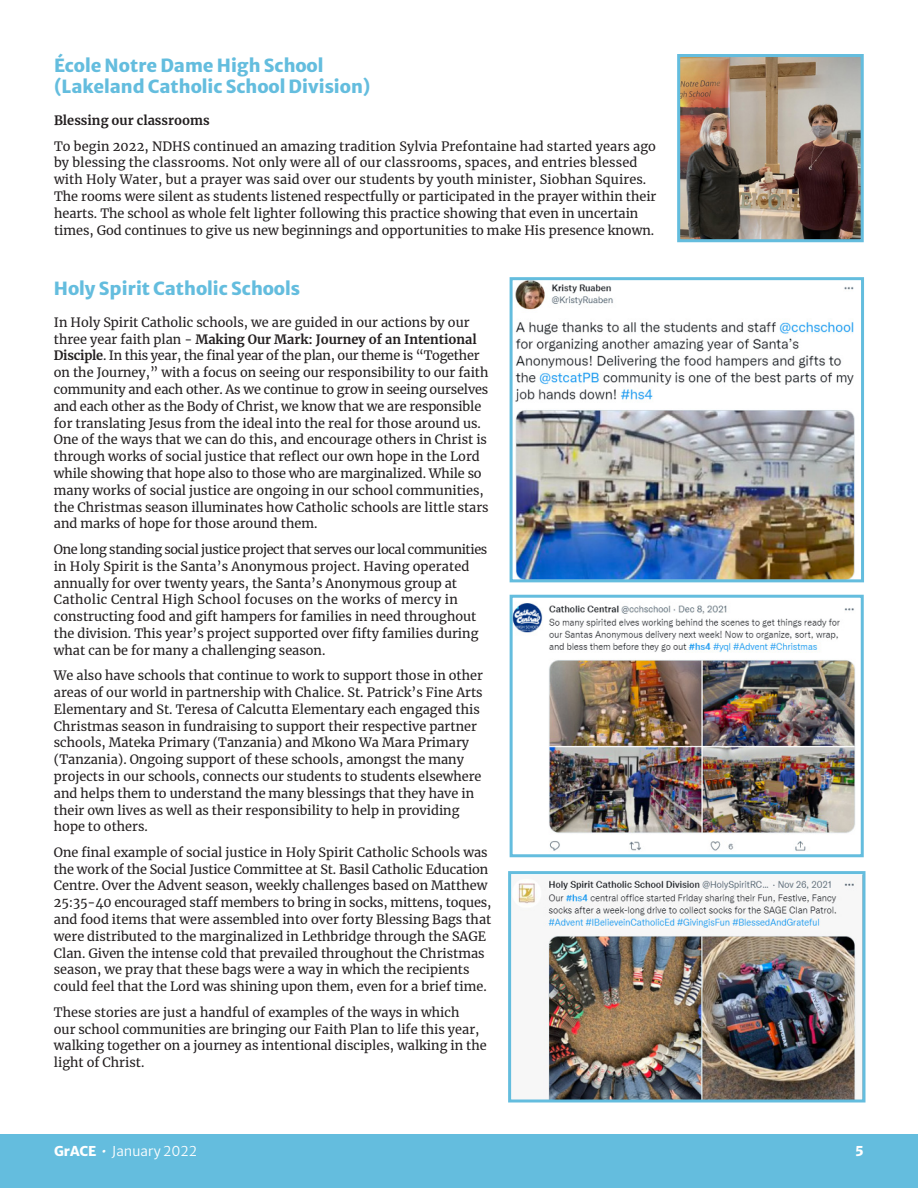
<style>
.page{position:relative;width:918px;height:1188px;background:#fff}
.page>*{position:absolute;margin:0;border:0;box-sizing:border-box;transform-origin:0 0}
.Subheadings{font:800 18px/21.6px "Merriweather Sans";color:#64bdde}
.Titles{font:13.5px "Merriweather Sans";color:#fff}
.Titles-2{font:800 13.5px "Merriweather Sans";color:#fff}
.Single_Column_Paragr{font:12.75px/16.8px "Merriweather";color:#231f20}
.Single_Column_Paragr-2{font:700 12.75px "Merriweather";color:#231f20}
.s1{font-weight:700}
.s2{font-weight:800}
.s3{font-weight:700;font-style:italic}
</style>
<div class="page">
<img style="left:681px;top:58px;width:179px;height:180px">
<div style="left:677px;top:54px;width:187px;height:188px;border:3px solid #64bdde"></div>
<img style="left:515px;top:281px;width:340px;height:297px">
<div style="left:510px;top:277px;width:354px;height:305px;border:3px solid #64bdde"></div>
<img style="left:514px;top:603px;width:341px;height:248px">
<div style="left:510px;top:595px;width:354px;height:262px;border:3px solid #64bdde"></div>
<img style="left:518px;top:880px;width:339px;height:218px">
<div style="left:508px;top:871px;width:358px;height:231px;border:3px solid #64bdde"></div>
<div style="left:0;top:1134px;width:918px;height:54px;background:#64bdde"></div>
<p class="Subheadings" style="left:54px;top:52px;width:318px">École Notre Dame High School (Lakeland Catholic School Division)</p>
<p class="Single_Column_Paragr-2" style="left:54px;top:112px;width:157px">Blessing our classrooms</p>
<p class="Single_Column_Paragr" style="left:54px;top:137px;width:604px">To begin 2022, NDHS continued an amazing tradition Sylvia Prefontaine had started years ago by blessing the classrooms. Not only were all of our classrooms, spaces, and entries blessed with Holy Water, but a prayer was said over our students by youth minister, Siobhan Squires.<br>The rooms were silent as students listened respectfully or participated in the prayer within their hearts. The school as whole felt lighter following this practice showing that even in uncertain times, God continues to give us new beginnings and opportunities to make His presence known.</p>
<p class="Subheadings" style="left:54px;top:276px;width:248px">Holy Spirit Catholic Schools</p>
<p class="Single_Column_Paragr" style="left:54px;top:313px;width:436px">In Holy Spirit Catholic schools, we are guided in our actions by our three year faith plan - <span class="s1">Making Our Mark: Journey of an Intentional Disciple</span>. In this year, the final year of the plan, our theme is “Together on the Journey,” with a focus on seeing our responsibility to our faith community and each other. As we continue to grow in seeing ourselves and each other as the Body of Christ, we know that we are responsible for translating Jesus from the ideal into the real for those around us.<br>One of the ways that we can do this, and encourage others in Christ is through works of social justice that reflect our own hope in the Lord while showing that hope also to those who are marginalized. While so many works of social justice are ongoing in our school communities, the Christmas season illuminates how Catholic schools are little stars and marks of hope for those around them.</p>
<p class="Single_Column_Paragr" style="left:54px;top:541px;width:435px">One long standing social justice project that serves our local communities in Holy Spirit is the Santa’s Anonymous project. Having operated annually for over twenty years, the Santa’s Anonymous group at Catholic Central High School focuses on the works of mercy in constructing food and gift hampers for families in need throughout the division. This year’s project supported over fifty families during what can be for many a challenging season.</p>
<p class="Single_Column_Paragr" style="left:54px;top:667px;width:431px">We also have schools that continue to work to support those in other areas of our world in partnership with Chalice. St. Patrick’s Fine Arts Elementary and St. Teresa of Calcutta Elementary each engaged this Christmas season in fundraising to support their respective partner schools, Mateka Primary (Tanzania) and Mkono Wa Mara Primary (Tanzania). Ongoing support of these schools, amongst the many projects in our schools, connects our students to students elsewhere and helps them to understand the many blessings that they have in their own lives as well as their responsibility to help in providing hope to others.</p>
<p class="Single_Column_Paragr" style="left:54px;top:843px;width:439px">One final example of social justice in Holy Spirit Catholic Schools was the work of the Social Justice Committee at St. Basil Catholic Education Centre. Over the Advent season, weekly challenges based on Matthew 25:35-40 encouraged staff members to bring in socks, mittens, toques, and food items that were assembled into over forty Blessing Bags that were distributed to the marginalized in Lethbridge through the SAGE Clan. Given the intense cold that prevailed throughout the Christmas season, we pray that these bags were a way in which the recipients could feel that the Lord was shining upon them, even for a brief time.</p>
<p class="Single_Column_Paragr" style="left:54px;top:1003px;width:434px">These stories are just a handful of examples of the ways in which<br>our school communities are bringing our Faith Plan to life this year, walking together on a journey as intentional disciples, walking in the light of Christ.</p>
<p class="Titles" style="left:54px;top:1140px;width:145px"><span class="s2">GrACE</span> <span class="s3">•</span> January 2022</p>
<p class="Titles-2" style="left:855px;top:1140px;width:10px">5</p>
</div>
